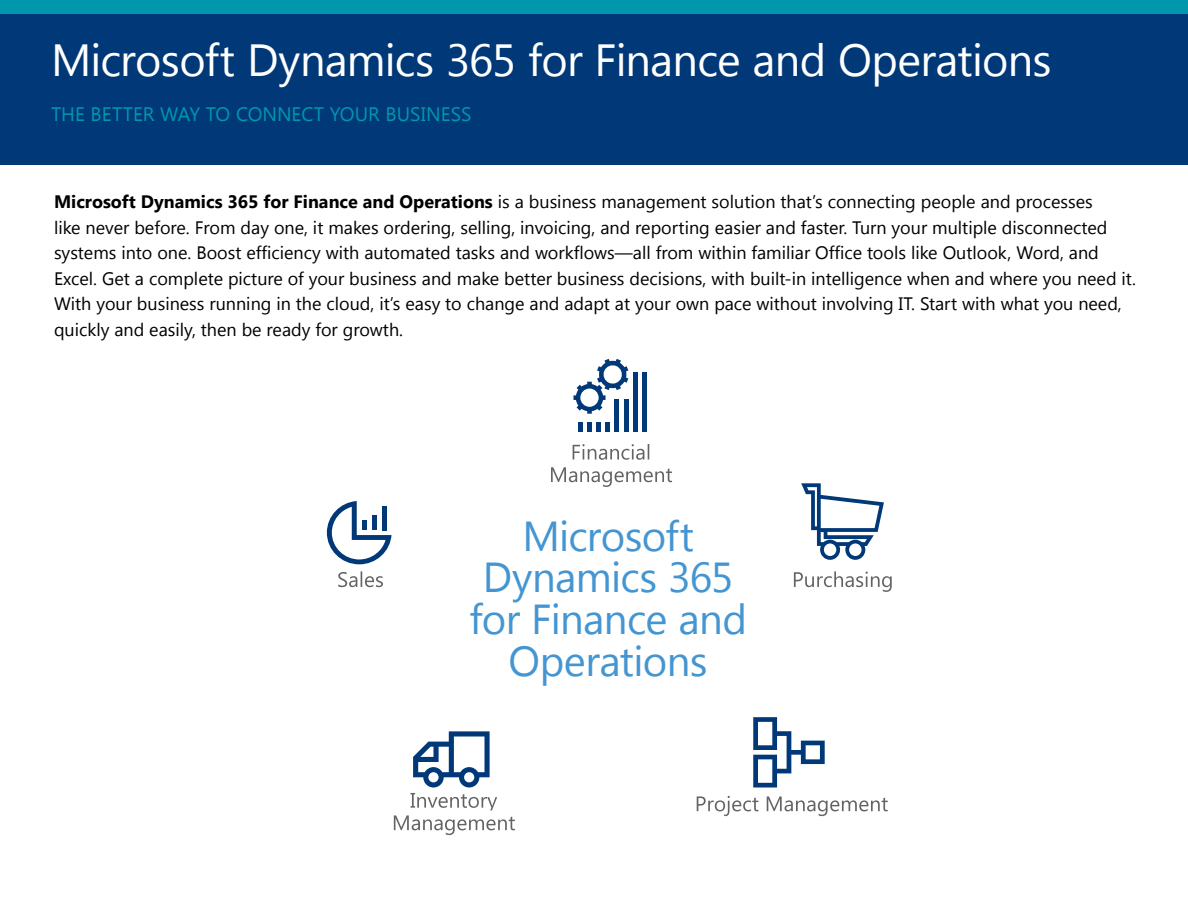
<style>
.page{position:relative;width:1188px;height:918px;background:#fff}
.page>*{position:absolute;margin:0;border:0;box-sizing:border-box;transform-origin:0 0}
.t1{font:45px "Segoe UI";letter-spacing:-.015em;color:#fff}
.t2{font:41.85px/41.8px "Segoe UI";letter-spacing:-.015em;color:#4495d1;text-align:center}
.t3{font:19.5px "Segoe UI";color:#0097ad}
.t4{font:18px/25.5px "Segoe UI";color:#000}
.s1{font-weight:700}
</style>
<div class="page">
<div style="left:0;top:0;width:1188px;height:165px;background:#003878"></div>
<div style="left:0;top:0;width:1188px;height:14px;background:#0097ad"></div>
<img style="left:573px;top:444px;width:76px;height:16px">
<img style="left:551px;top:467px;width:121px;height:20px">
<img style="left:411px;top:793px;width:86px;height:17px">
<img style="left:394px;top:815px;width:121px;height:20px">
<img style="left:697px;top:796px;width:191px;height:15px">
<img style="left:338px;top:571px;width:45px;height:16px">
<img style="left:794px;top:571px;width:98px;height:21px">
<svg style="left:327px;top:501px;width:65px;height:63px"></svg>
<div style="left:362px;top:520px;width:5px;height:10px;background:#003878"></div>
<div style="left:372px;top:516px;width:5px;height:14px;background:#003878"></div>
<div style="left:382px;top:506px;width:5px;height:24px;background:#003878"></div>
<svg style="left:753px;top:717px;width:72px;height:71px"></svg>
<svg style="left:413px;top:731px;width:77px;height:57px"></svg>
<svg style="left:801px;top:483px;width:83px;height:77px"></svg>
<svg style="left:574px;top:359px;width:54px;height:55px"></svg>
<svg style="left:606px;top:423px;width:4px;height:9px"></svg>
<div style="left:596px;top:423px;width:5px;height:9px;background:#003878"></div>
<hr style="left:615px;top:400px;width:4px;height:32px;background:#003878">
<hr style="left:624px;top:400px;width:4px;height:32px;background:#003878">
<div style="left:633px;top:373px;width:5px;height:59px;background:#003878"></div>
<div style="left:642px;top:373px;width:5px;height:59px;background:#003878"></div>
<div style="left:578px;top:423px;width:5px;height:9px;background:#003878"></div>
<div style="left:587px;top:423px;width:5px;height:9px;background:#003878"></div>
<h1 class="t1" style="left:51px;top:29px;width:1002px">Microsoft Dynamics 365 for Finance and Operations</h1>
<p class="t3" style="left:51px;top:101px;width:422px">THE BETTER WAY TO CONNECT YOUR BUSINESS</p>
<p class="t4" style="left:54px;top:188px;width:1083px"><span class="s1">Microsoft Dynamics 365 for Finance and Operations</span> is a business management solution that’s connecting people and processes<br>like never before. From day one, it makes ordering, selling, invoicing, and reporting easier and faster. Turn your multiple disconnected systems into one. Boost efficiency with automated tasks and workflows—all from within familiar Office tools like Outlook, Word, and Excel. Get a complete picture of your business and make better business decisions, with built-in intelligence when and where you need it.<br>With your business running in the cloud, it’s easy to change and adapt at your own pace without involving IT. Start with what you need, quickly and easily, then be ready for growth.</p>
<h2 class="t2" style="left:469px;top:513px;width:279px">Microsoft<br>Dynamics 365 for Finance and<br>Operations</h2>
</div>
